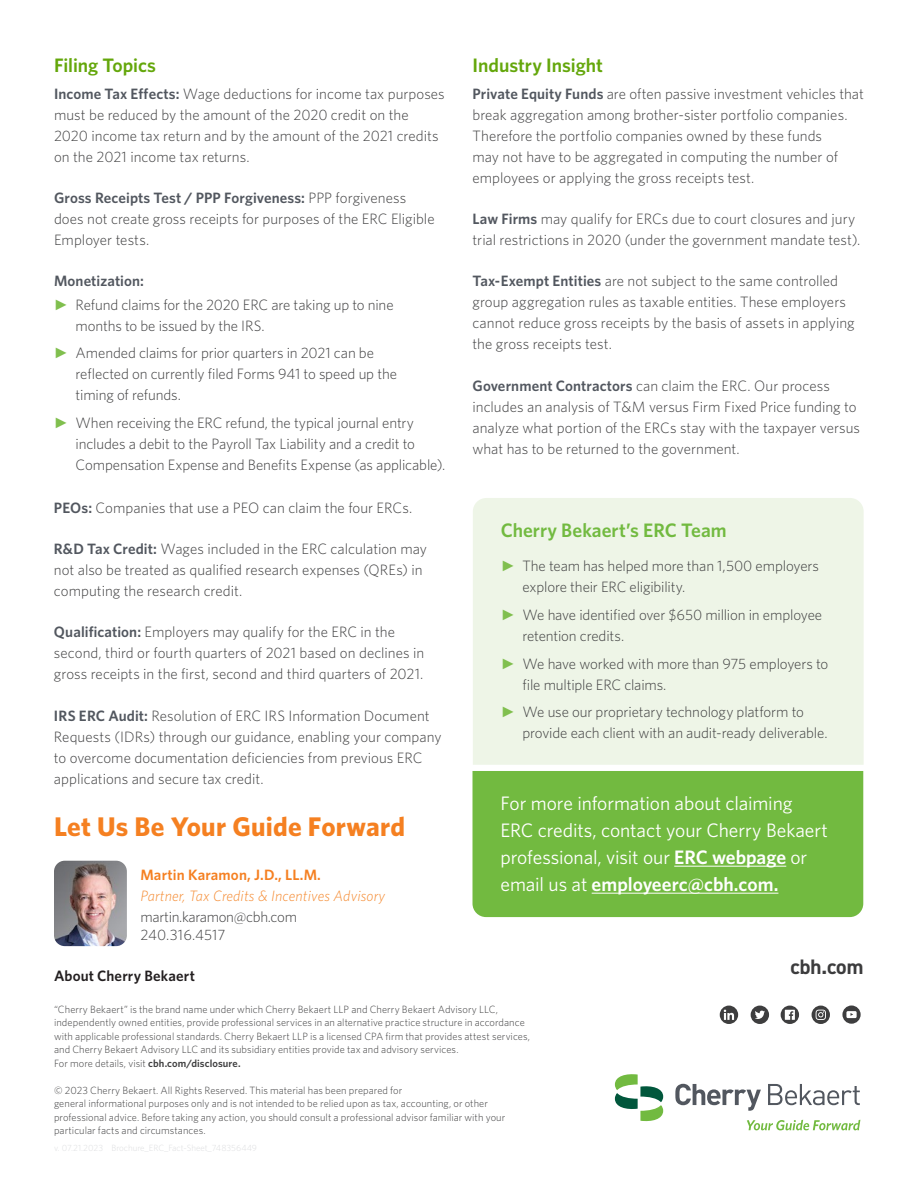
<style>
.page{position:relative;width:918px;height:1188px;background:#fff}
.page>*{position:absolute;margin:0;border:0;box-sizing:border-box;transform-origin:0 0}
.t1{font:700 27px "Whitney";letter-spacing:.01em;color:#f58021}
.t2{font:700 21px "DIN2014";color:#3c3c3d}
.t3{font:19.5px/27px "Whitney";letter-spacing:-.005em;color:#fff}
.t4{font:600 19.5px "Whitney";letter-spacing:-.005em;color:#64a70b}
.t5{font:600 19.5px "Whitney";color:#72ba40}
.t6{font:300 15px/21px "Whitney";letter-spacing:-.005em;color:#3e3e3f}
.t7{font:italic 300 15px "Whitney";letter-spacing:.01em;color:#f58b32}
.t8{font:600 15px "Whitney";letter-spacing:.01em;color:#f58021}
.t9{font:600 15px "Whitney";letter-spacing:.01em;color:#231f20}
.t10{font:300 10.5px/13.5px "Whitney";letter-spacing:.005em;color:#3e3e3f}
.s1{font-weight:600;color:#52575f}
.s2{font-family:"Arial";font-weight:400;color:#80bf4e}
.s3{font-weight:600}
</style>
<div class="page">
<div style="left:473px;top:498px;width:391px;height:267px;background:#eef5e7"></div>
<div style="left:473px;top:771px;width:390px;height:146px;background:#72ba40"></div>
<hr style="left:674px;top:866px;width:112px;height:1px;background:#fff">
<hr style="left:592px;top:893px;width:186px;height:1px;background:#fff">
<img style="left:54px;top:861px;width:73px;height:85px">
<svg style="left:720px;top:1006px;width:18px;height:18px"></svg>
<svg style="left:751px;top:1006px;width:18px;height:18px"></svg>
<svg style="left:812px;top:1006px;width:18px;height:18px"></svg>
<svg style="left:842px;top:1006px;width:19px;height:18px"></svg>
<svg style="left:781px;top:1006px;width:18px;height:18px"></svg>
<svg style="left:675px;top:1084px;width:86px;height:27px"></svg>
<svg style="left:768px;top:1084px;width:92px;height:21px"></svg>
<svg style="left:615px;top:1074px;width:48px;height:48px"></svg>
<svg style="left:747px;top:1120px;width:113px;height:10px"></svg>
<h3 class="t4" style="left:54px;top:53px;width:103px">Filing Topics</h3>
<p class="t6" style="left:54px;top:83px;width:392px"><span class="s1">Income Tax Effects:</span> Wage deductions for income tax purposes must be reduced by the amount of the 2020 credit on the 2020 income tax return and by the amount of the 2021 credits on the 2021 income tax returns.</p>
<p class="t6" style="left:54px;top:187px;width:382px"><span class="s1">Gross Receipts Test / PPP Forgiveness:</span> PPP forgiveness does not create gross receipts for purposes of the ERC Eligible<br>Employer tests.</p>
<p class="t6" style="left:54px;top:269px;width:341px;line-height:23.2px"><span class="s1">Monetization:<br></span><span class="s2">►</span> Refund claims for the 2020 ERC are taking up to nine</p>
<p class="t6" style="left:54px;top:311px;width:322px;line-height:27.8px;text-indent:22px">months to be issued by the IRS.<br><span class="s2">►</span> Amended claims for prior quarters in 2021 can be</p>
<p class="t6" style="left:76px;top:363px;width:323px">reflected on currently filed Forms 941 to speed up the timing of refunds.</p>
<p class="t6" style="left:76px;top:412px;width:371px;text-indent:-22px"><span class="s2">►</span> When receiving the ERC refund, the typical journal entry includes a debit to the Payroll Tax Liability and a credit to<br>Compensation Expense and Benefits Expense (as applicable).</p>
<p class="t6" style="left:54px;top:497px;width:360px"><span class="s1">PEOs:</span> Companies that use a PEO can claim the four ERCs.</p>
<p class="t6" style="left:54px;top:538px;width:375px"><span class="s1">R&amp;D Tax Credit:</span> Wages included in the ERC calculation may not also be treated as qualified research expenses (QREs) in computing the research credit.</p>
<p class="t6" style="left:54px;top:621px;width:372px"><span class="s1">Qualification:</span> Employers may qualify for the ERC in the second, third or fourth quarters of 2021 based on declines in gross receipts in the first, second and third quarters of 2021.</p>
<p class="t6" style="left:54px;top:704px;width:389px"><span class="s1">IRS ERC Audit:</span> Resolution of ERC IRS Information Document Requests (IDRs) through our guidance, enabling your company to overcome documentation deficiencies from previous ERC applications and secure tax credit.</p>
<h1 class="t1" style="left:54px;top:808px;width:353px">Let Us Be Your Guide Forward</h1>
<p class="t8" style="left:140px;top:864px;width:182px">Martin Karamon, J.D., LL.M.</p>
<p class="t7" style="left:140px;top:885px;width:246px">Partner, Tax Credits &amp; Incentives Advisory</p>
<p class="t6" style="left:140px;top:907px;width:158px;line-height:18px">martin.karamon@cbh.com<br>240.316.4517</p>
<h3 class="t4" style="left:473px;top:53px;width:132px">Industry Insight</h3>
<p class="t6" style="left:472px;top:83px;width:393px"><span class="s1">Private Equity Funds</span> are often passive investment vehicles that break aggregation among brother-sister portfolio companies.<br>Therefore the portfolio companies owned by these funds<br>may not have to be aggregated in computing the number of employees or applying the gross receipts test.</p>
<p class="t6" style="left:472px;top:208px;width:389px"><span class="s1">Law Firms</span> may qualify for ERCs due to court closures and jury trial restrictions in 2020 (under the government mandate test).</p>
<p class="t6" style="left:472px;top:270px;width:384px"><span class="s1">Tax-Exempt Entities</span> are not subject to the same controlled group aggregation rules as taxable entities. These employers cannot reduce gross receipts by the basis of assets in applying the gross receipts test.</p>
<p class="t6" style="left:472px;top:374px;width:389px"><span class="s1">Government Contractors</span> can claim the ERC. Our process includes an analysis of T&amp;M versus Firm Fixed Price funding to analyze what portion of the ERCs stay with the taxpayer versus what has to be returned to the government.</p>
<h3 class="t5" style="left:501px;top:517px;width:227px">Cherry Bekaert’s ERC Team</h3>
<p class="t6" style="left:522px;top:555px;width:298px;text-indent:-22px"><span class="s2">►</span> The team has helped more than 1,500 employers explore their ERC eligibility.</p>
<p class="t6" style="left:522px;top:604px;width:301px;text-indent:-22px"><span class="s2">►</span> We have identified over $650 million in employee retention credits.</p>
<p class="t6" style="left:522px;top:652px;width:307px;text-indent:-22px"><span class="s2">►</span> We have worked with more than 975 employers to file multiple ERC claims.</p>
<p class="t6" style="left:522px;top:701px;width:307px;text-indent:-22px"><span class="s2">►</span> We use our proprietary technology platform to provide each client with an audit-ready deliverable.</p>
<h3 class="t3" style="left:501px;top:789px;width:329px">For more information about claiming ERC credits, contact your Cherry Bekaert professional, visit our <span class="s3">ERC webpage</span> or email us at <span class="s3">employeerc@cbh.com.</span></h3>
<p class="t9" style="left:54px;top:966px;width:142px">About Cherry Bekaert</p>
<p class="t10" style="left:54px;top:1002px;width:478px">“Cherry Bekaert” is the brand name under which Cherry Bekaert LLP and Cherry Bekaert Advisory LLC, independently owned entities, provide professional services in an alternative practice structure in accordance with applicable professional standards. Cherry Bekaert LLP is a licensed CPA firm that provides attest services, and Cherry Bekaert Advisory LLC and its subsidiary entities provide tax and advisory services.<br>For more details, visit <span class="s3">cbh.com/disclosure.</span></p>
<p class="t10" style="left:54px;top:1083px;width:453px">© 2023 Cherry Bekaert. All Rights Reserved. This material has been prepared for<br>general informational purposes only and is not intended to be relied upon as tax, accounting, or other professional advice. Before taking any action, you should consult a professional advisor familiar with your particular facts and circumstances.</p>
<h2 class="t2" style="left:790px;top:953px;width:75px">cbh.com</h2>
</div>
